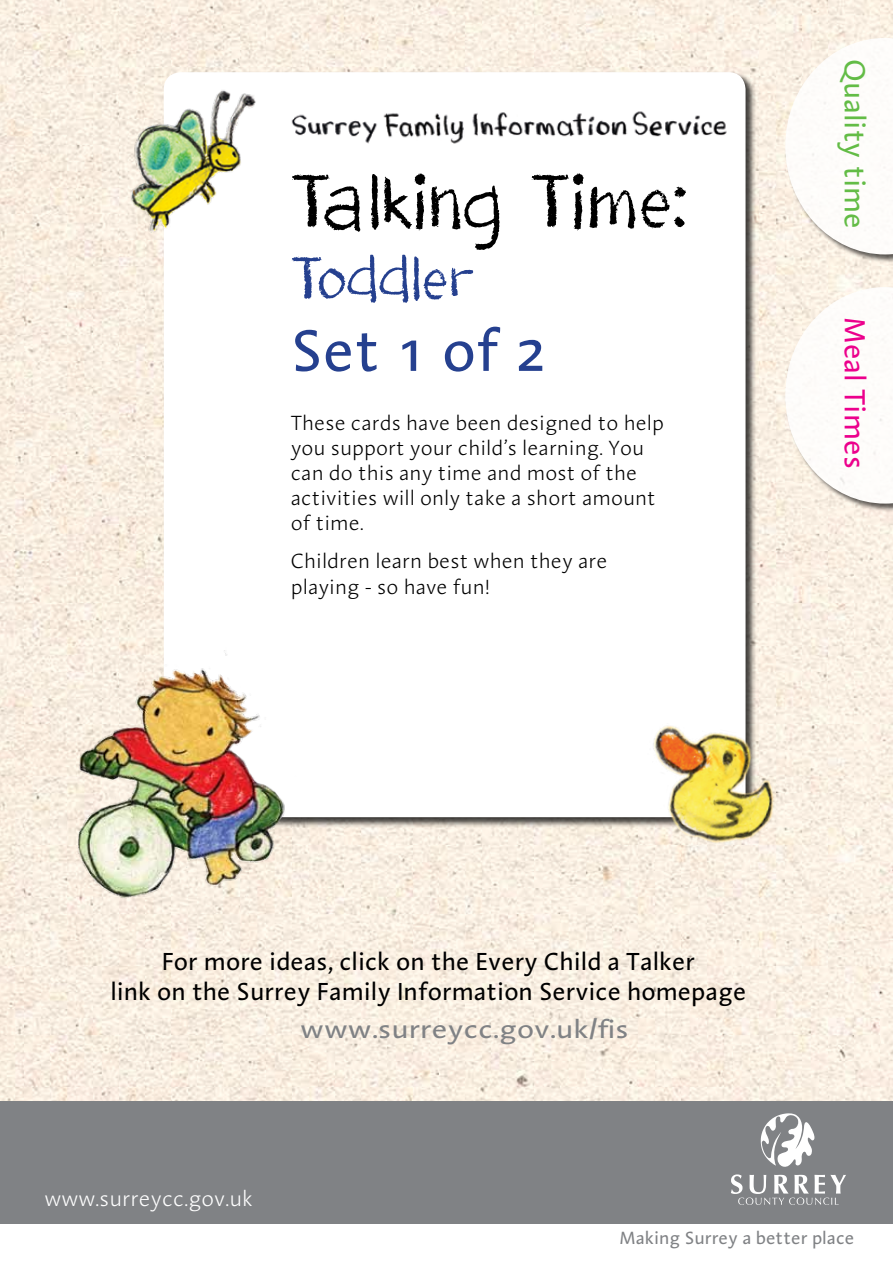
<style>
.page{position:relative;width:893px;height:1263px;background:#fff}
.page>*{position:absolute;margin:0;border:0;box-sizing:border-box;transform-origin:0 0}
.t1{font:75px "Drawzing";color:#000}
.t2{font:60px "Drawzing";color:#25408f}
.t3{font:60px "Linotype Aroma";color:#25408f}
.t4{font:29.85px "Linotype Aroma";color:#63bc46}
.t5{font:29.85px "Linotype Aroma";color:#ec008c}
.t6{font:26.25px "Linotype Aroma";color:#808285;scale:1.15 1}
.t7{font:25.2px/30.3px "Linotype Aroma";color:#000;text-align:center}
.t8{font:300 22.2px "Linotype Aroma";color:#fff}
.t9{font:300 21px/25.2px "Linotype Aroma";color:#000}
.t10{font:18.15px "Linotype Aroma";color:#808285}
</style>
<div class="page">
<img style="left:0;top:0;width:893px;height:1101px">
<div style="left:785px;top:37px;width:108px;height:226px;background:#000;opacity:.75"></div>
<svg style="left:785px;top:38px;width:108px;height:216px"></svg>
<div style="left:785px;top:287px;width:108px;height:225px;background:#000;opacity:.75"></div>
<svg style="left:785px;top:287px;width:108px;height:217px"></svg>
<div style="left:163px;top:72px;width:593px;height:756px;background:#000;opacity:.75"></div>
<div style="left:164px;top:72px;width:581px;height:745px;background:#fff;border-radius:17px"></div>
<div style="left:0;top:1101px;width:893px;height:122px;background:#808285"></div>
<svg style="left:731px;top:1174px;width:115px;height:31px"></svg>
<svg style="left:761px;top:1113px;width:54px;height:54px"></svg>
<img style="left:105px;top:64px;width:177px;height:200px">
<img style="left:281px;top:90px;width:446px;height:74px">
<img style="left:11px;top:619px;width:335px;height:320px">
<img style="left:611px;top:701px;width:212px;height:176px">
<h1 class="t1" style="left:291px;top:154px;width:399px">Talking Time:</h1>
<h2 class="t2" style="left:291px;top:241px;width:184px">Toddler</h2>
<h2 class="t3" style="left:291px;top:312px;width:257px">Set 1 of 2</h2>
<p class="t9" style="left:291px;top:410px;width:375px">These cards have been designed to help you support your child’s learning. You can do this any time and most of the activities will only take a short amount of time.</p>
<p class="t9" style="left:291px;top:548px;width:318px">Children learn best when they are playing - so have fun!</p>
<h3 class="t4" style="left:874px;top:59px;width:171px;rotate:90deg">Quality time</h3>
<h3 class="t5" style="left:874px;top:317px;width:153px;rotate:90deg">Meal Times</h3>
<p class="t7" style="left:110px;top:945px;width:638px">For more ideas, click on the Every Child a Talker<br>link on the Surrey Family Information Service homepage</p>
<p class="t6" style="left:300px;top:1012px;width:287px">www.surreycc.gov.uk/fis</p>
<p class="t8" style="left:44px;top:1184px;width:210px">www.surreycc.gov.uk</p>
<p class="t10" style="left:619px;top:1226px;width:236px">Making Surrey a better place</p>
</div>
